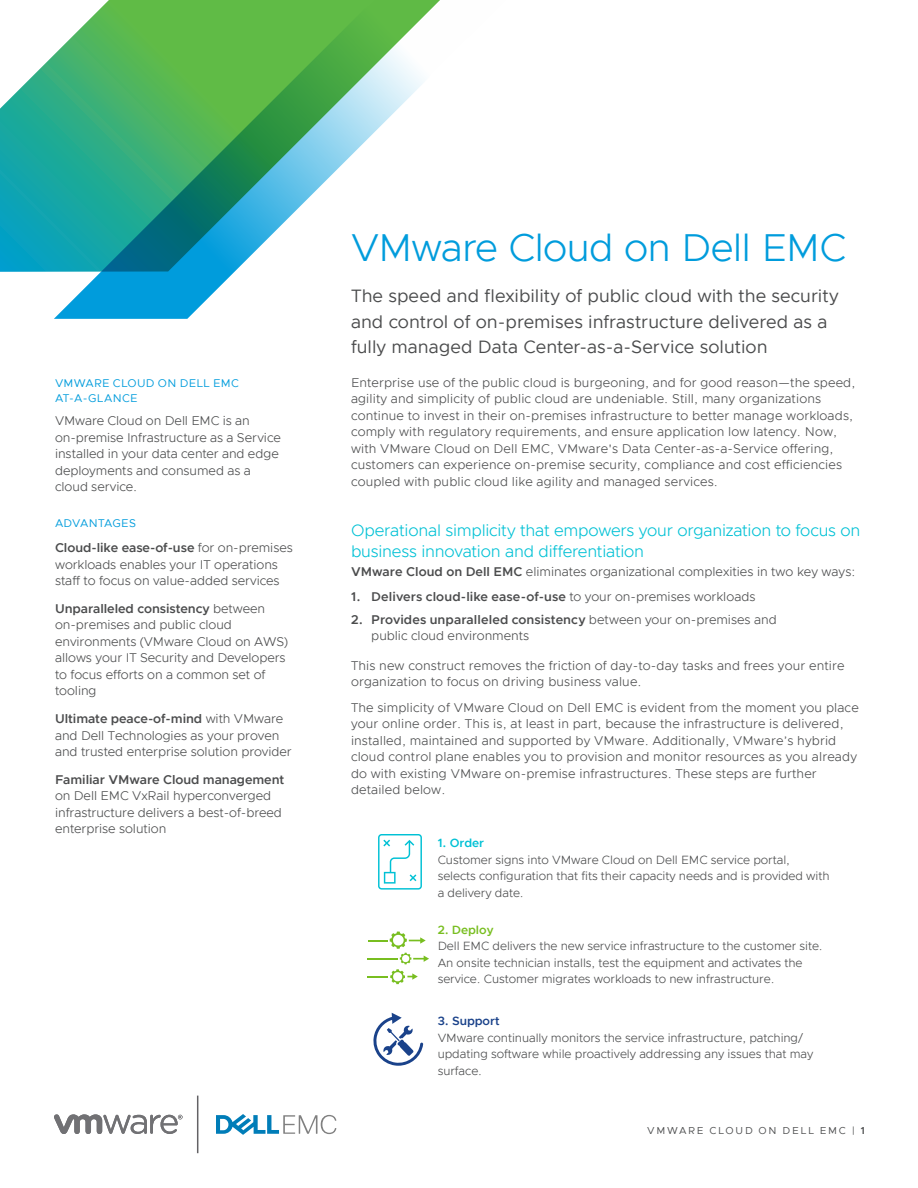
<style>
.page{position:relative;width:918px;height:1188px;background:#fff}
.page>*{position:absolute;margin:0;border:0;box-sizing:border-box;transform-origin:0 0}
._1a__MAIN_TITLE{font:300 39px "Metropolis";letter-spacing:-.02em;color:#009cdc}
._1b__MAIN_SUB_TITLE{font:18px/25.5px "Metropolis";letter-spacing:.005em;color:#4b4c4d}
._5a_SUBHEAD-1{font:300 16.5px/21px "Metropolis";letter-spacing:-.015em;color:#00c1d5}
._3a__BODY_TEXT{font:300 12.75px/16.5px "Metropolis";letter-spacing:.01em;color:#4b4c4d}
._5b__SIDEBAR-BODY{font:300 12.75px/16.5px "Metropolis";letter-spacing:-.005em;color:#4b4c4d}
._5c__SIDEBAR-BULLET{font:300 12.75px/16.5px "Metropolis";letter-spacing:-.005em;color:#4b4c4d}
.t1{font:600 12.75px "Metropolis";letter-spacing:.005em;color:#4b4c4d}
._3a__BODY_TEXT-2{font:300 12px/16.5px "Metropolis";letter-spacing:-.005em;color:#4b4c4d}
._5a__SIDEBAR-HEAD-Al{font:11.25px/15px "Metropolis";letter-spacing:.02em;color:#009cdc}
.t2{font:10.2px "Metropolis";letter-spacing:.165em;color:#4b4c4d}
.s1{font-weight:600}
.s2{font-weight:300}
.s3{font-weight:600;color:#00c1d5}
.s4{font-weight:600;color:#78be20}
.s5{font-weight:600;color:#1a428a}
</style>
<div class="page">
<svg style="left:378px;top:834px;width:44px;height:56px"></svg>
<svg style="left:373px;top:1013px;width:50px;height:53px"></svg>
<svg style="left:368px;top:932px;width:61px;height:52px"></svg>
<svg style="left:0;top:55px;width:54px;height:217px;background:#31b1b3"></svg>
<svg style="left:54px;top:0;width:386px;height:319px"></svg>
<hr style="left:197px;top:1096px;width:1px;height:57px;background:#636265">
<svg style="left:216px;top:1114px;width:120px;height:21px"></svg>
<svg style="left:54px;top:1114px;width:129px;height:20px"></svg>
<p class="_5a__SIDEBAR-HEAD-Al" style="left:55px;top:376px;width:185px">VMWARE CLOUD ON DELL EMC<br>AT-A-GLANCE</p>
<p class="_5c__SIDEBAR-BULLET" style="left:55px;top:413px;width:227px">VMware Cloud on Dell EMC is an on-premise Infrastructure as a Service installed in your data center and edge deployments and consumed as a cloud service.</p>
<p class="_5a__SIDEBAR-HEAD-Al" style="left:55px;top:515px;width:82px">ADVANTAGES</p>
<p class="_5b__SIDEBAR-BODY" style="left:55px;top:539px;width:239px"><span class="s1">Cloud-like ease-of-use</span> for on-premises workloads enables your IT operations staff to focus on value-added services</p>
<p class="_5b__SIDEBAR-BODY" style="left:55px;top:600px;width:235px"><span class="s1">Unparalleled consistency</span> between on-premises and public cloud environments (VMware Cloud on AWS) allows your IT Security and Developers to focus efforts on a common set of tooling</p>
<p class="_5b__SIDEBAR-BODY" style="left:55px;top:710px;width:238px"><span class="s1">Ultimate peace-of-mind</span> with VMware and Dell Technologies as your proven and trusted enterprise solution provider</p>
<p class="_5b__SIDEBAR-BODY" style="left:55px;top:771px;width:231px"><span class="s1">Familiar VMware Cloud management </span>on Dell EMC VxRail hyperconverged infrastructure delivers a best-of-breed enterprise solution</p>
<p class="_1a__MAIN_TITLE" style="left:351px;top:224px;width:497px">VMware Cloud on Dell EMC</p>
<p class="_1b__MAIN_SUB_TITLE" style="left:351px;top:283px;width:489px">The speed and flexibility of public cloud with the security and control of on-premises infrastructure delivered as a fully managed Data Center-as-a-Service solution</p>
<p class="_3a__BODY_TEXT" style="left:351px;top:374px;width:506px">Enterprise use of the public cloud is burgeoning, and for good reason—the speed, agility and simplicity of public cloud are undeniable. Still, many organizations continue to invest in their on-premises infrastructure to better manage workloads, comply with regulatory requirements, and ensure application low latency. Now, with VMware Cloud on Dell EMC, VMware's Data Center-as-a-Service offering, customers can experience on-premise security, compliance and cost efficiencies coupled with public cloud like agility and managed services.</p>
<p class="_5a_SUBHEAD-1" style="left:351px;top:520px;width:511px">Operational simplicity that empowers your organization to focus on business innovation and differentiation</p>
<p class="_3a__BODY_TEXT" style="left:351px;top:563px;width:506px"><span class="s1">VMware Cloud on Dell EMC</span> eliminates organizational complexities in two key ways:</p>
<p class="t1" style="left:351px;top:588px;width:406px">1. Delivers cloud-like ease-of-use <span class="s2">to your on-premises workloads</span></p>
<p class="_3a__BODY_TEXT" style="left:371px;top:611px;width:407px;text-indent:-20px"><span class="s1">2. Provides unparalleled consistency</span> between your on-premises and public cloud environments</p>
<p class="_3a__BODY_TEXT" style="left:351px;top:657px;width:495px">This new construct removes the friction of day-to-day tasks and frees your entire organization to focus on driving business value.</p>
<p class="_3a__BODY_TEXT" style="left:351px;top:699px;width:509px">The simplicity of VMware Cloud on Dell EMC is evident from the moment you place your online order. This is, at least in part, because the infrastructure is delivered, installed, maintained and supported by VMware. Additionally, VMware’s hybrid cloud control plane enables you to provision and monitor resources as you already do with existing VMware on-premise infrastructures. These steps are further detailed below.</p>
<p class="_3a__BODY_TEXT-2" style="left:438px;top:835px;width:393px"><span class="s3">1. Order<br></span>Customer signs into VMware Cloud on Dell EMC service portal, selects configuration that fits their capacity needs and is provided with a delivery date.</p>
<p class="_3a__BODY_TEXT-2" style="left:438px;top:922px;width:387px"><span class="s4">2. Deploy<br></span>Dell EMC delivers the new service infrastructure to the customer site.<br>An onsite technician installs, test the equipment and activates the service. Customer migrates workloads to new infrastructure.</p>
<p class="_3a__BODY_TEXT-2" style="left:438px;top:1013px;width:377px"><span class="s5">3. Support<br></span>VMware continually monitors the service infrastructure, patching/ updating software while proactively addressing any issues that may surface.</p>
<p class="t2" style="left:647px;top:1124px;width:219px">VMWARE CLOUD ON DELL EMC | <span class="s1">1</span></p>
</div>
